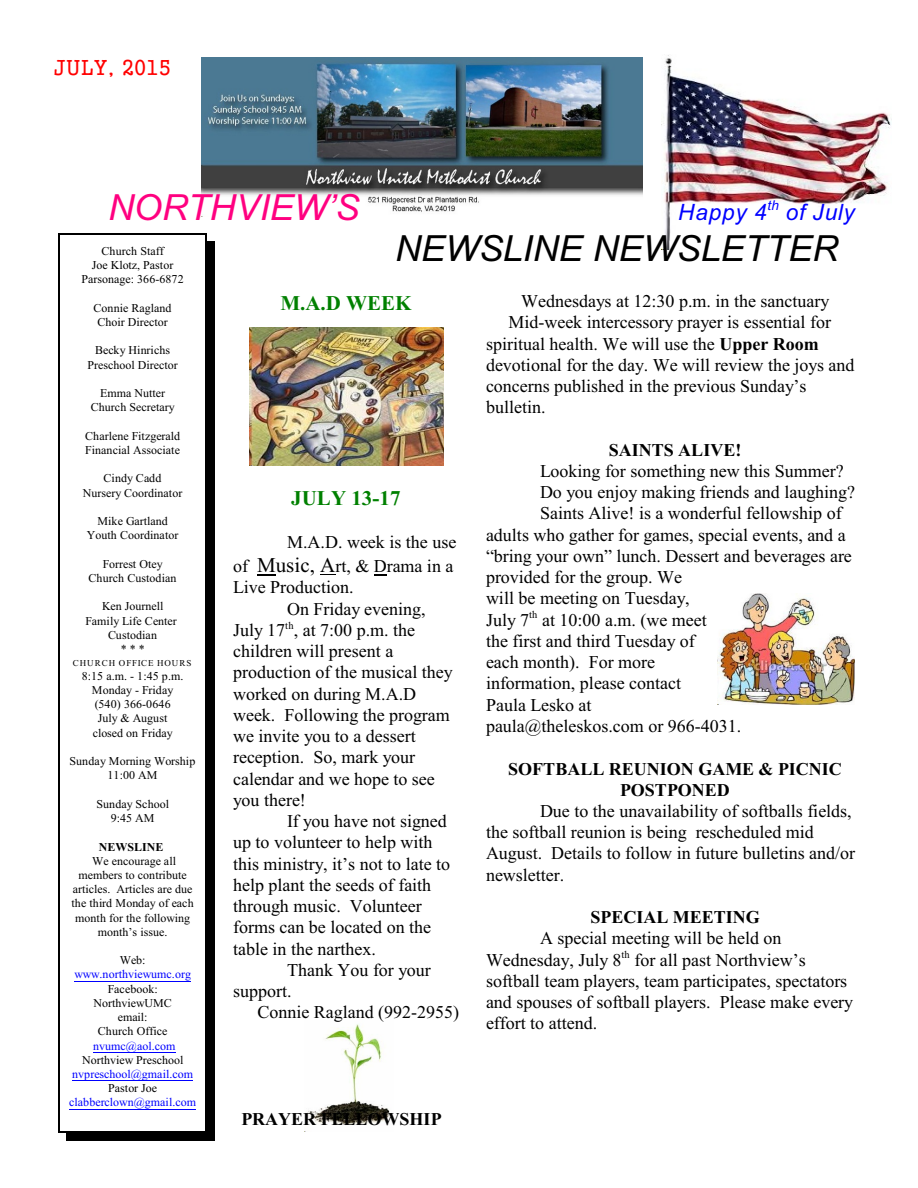
<style>
.page{position:relative;width:918px;height:1188px;background:#fff}
.page>*{position:absolute;margin:0;border:0;box-sizing:border-box;transform-origin:0 0}
.t1{font:italic 36px "Arial";color:#000}
.t2{font:italic 36px "Arial";color:#ff0080}
.t3{font:italic 22.5px "Arial";letter-spacing:.035em;color:#00f}
.t4{font:700 21px "Times New Roman";color:#008000}
.t5{font:21px "Gungsuh";color:#f00}
.t6{font:18px/21.3px "Times New Roman";color:#000}
.t7{font:700 18px/21.3px "Times New Roman";color:#000;text-align:center}
.t8{font:italic 13.5px "Arial";color:#00f}
.t9{font:12px/14.2px "Times New Roman";color:#000;text-align:center}
.t10{font:12px "Times New Roman";color:#00f}
.t11{font:700 12px "Times New Roman";color:#000}
.t12{font:10.5px "Times New Roman";color:#000}
.t13{font:9px "Times New Roman";letter-spacing:.115em;color:#000}
.s1{font-weight:700}
.s2{font-size:21px}
</style>
<div class="page">
<hr style="left:74px;top:981px;width:117px;height:1px;background:#00f">
<hr style="left:93px;top:1052px;width:83px;height:1px;background:#00f">
<hr style="left:72px;top:1080px;width:121px;height:1px;background:#00f">
<hr style="left:69px;top:1109px;width:127px;height:1px;background:#00f">
<hr style="left:58px;top:233px;width:2px;height:899px;background:#000">
<hr style="left:206px;top:233px;width:1px;height:899px;background:#000">
<hr style="left:58px;top:233px;width:149px;height:1px;background:#000">
<hr style="left:58px;top:1131px;width:149px;height:2px;background:#000">
<div style="left:207px;top:241px;width:8px;height:899px;background:#000"></div>
<div style="left:66px;top:1133px;width:149px;height:7px;background:#000"></div>
<img style="left:202px;top:58px;width:440px;height:154px">
<img style="left:307px;top:1024px;width:83px;height:102px">
<img style="left:250px;top:327px;width:193px;height:138px">
<img style="left:661px;top:55px;width:230px;height:195px">
<img style="left:717px;top:593px;width:138px;height:111px">
<svg style="left:257px;top:574px;width:19px;height:2px"></svg>
<svg style="left:320px;top:574px;width:16px;height:1px"></svg>
<svg style="left:374px;top:574px;width:13px;height:1px"></svg>
<p class="t5" style="left:54px;top:57px;width:118px">JULY, 2015</p>
<h1 class="t2" style="left:108px;top:193px;width:253px">NORTHVIEW’S</h1>
<p class="t3" style="left:678px;top:203px;width:178px">Happy 4 of July</p>
<p class="t8" style="left:767px;top:200px;width:13px">th</p>
<h1 class="t1" style="left:395px;top:235px;width:445px">NEWSLINE NEWSLETTER</h1>
<p class="t4" style="left:280px;top:296px;width:133px">M.A.D WEEK</p>
<p class="t9" style="left:82px;top:245px;width:104px">Church Staff<br>Joe Klotz, Pastor<br>Parsonage: 366-6872</p>
<p class="t9" style="left:94px;top:302px;width:79px">Connie Ragland<br>Choir Director</p>
<p class="t9" style="left:88px;top:344px;width:92px">Becky Hinrichs<br>Preschool Director</p>
<p class="t9" style="left:91px;top:387px;width:86px">Emma Nutter<br>Church Secretary</p>
<p class="t9" style="left:85px;top:430px;width:96px;text-align:left">Charlene Fitzgerald<br>Financial Associate</p>
<p class="t9" style="left:83px;top:472px;width:101px">Cindy Cadd<br>Nursery Coordinator</p>
<p class="t9" style="left:87px;top:515px;width:93px">Mike Gartland<br>Youth Coordinator</p>
<p class="t9" style="left:89px;top:558px;width:90px">Forrest Otey<br>Church Custodian</p>
<p class="t9" style="left:86px;top:600px;width:93px">Ken Journell<br>Family Life Center<br>Custodian<br>* * *</p>
<p class="t13" style="left:73px;top:660px;width:120px">CHURCH OFFICE HOURS</p>
<p class="t9" style="left:82px;top:670px;width:103px">8:15 a.m. - 1:45 p.m.<br>Monday - Friday (540) 366-0646<br>July &amp; August closed on Friday</p>
<p class="t9" style="left:70px;top:755px;width:127px">Sunday Morning Worship<br>11:00 AM</p>
<p class="t9" style="left:96px;top:798px;width:74px">Sunday School<br>9:45 AM</p>
<p class="t11" style="left:99px;top:842px;width:66px">NEWSLINE</p>
<p class="t9" style="left:72px;top:855px;width:124px">We encourage all members to contribute articles. Articles are due the third Monday of each month for the following month’s issue.</p>
<p class="t9" style="left:120px;top:954px;width:27px">Web:</p>
<p class="t10" style="left:74px;top:970px;width:118px">www.northviewumc.org</p>
<p class="t9" style="left:93px;top:983px;width:80px">Facebook:<br>NorthviewUMC email:<br>Church Office</p>
<p class="t10" style="left:93px;top:1041px;width:84px">nvumc@aol.com</p>
<p class="t9" style="left:82px;top:1054px;width:103px">Northview Preschool</p>
<p class="t10" style="left:72px;top:1070px;width:122px">nvpreschool@gmail.com</p>
<p class="t9" style="left:108px;top:1082px;width:51px">Pastor Joe</p>
<p class="t10" style="left:69px;top:1098px;width:128px">clabberclown@gmail.com</p>
<p class="t6" style="left:521px;top:292px;width:310px">Wednesdays at 12:30 p.m. in the sanctuary</p>
<p class="t6" style="left:508px;top:313px;width:324px">Mid-week intercessory prayer is essential for</p>
<p class="t6" style="left:486px;top:335px;width:334px">spiritual health. We will use the <span class="s1">Upper Room</span></p>
<p class="t6" style="left:486px;top:356px;width:370px">devotional for the day. We will review the joys and</p>
<p class="t6" style="left:486px;top:377px;width:322px">concerns published in the previous Sunday’s</p>
<p class="t6" style="left:486px;top:398px;width:61px">bulletin.</p>
<p class="t7" style="left:609px;top:441px;width:134px">SAINTS ALIVE!</p>
<p class="t6" style="left:540px;top:462px;width:305px">Looking for something new this Summer?</p>
<p class="t6" style="left:540px;top:483px;width:317px">Do you enjoy making friends and laughing?</p>
<p class="t6" style="left:540px;top:505px;width:303px">Saints Alive! is a wonderful fellowship of</p>
<p class="t6" style="left:486px;top:526px;width:361px">adults who gather for games, special events, and a</p>
<p class="t6" style="left:486px;top:547px;width:367px">“bring your own” lunch. Dessert and beverages are</p>
<p class="t6" style="left:486px;top:568px;width:198px">provided for the group. We</p>
<p class="t6" style="left:486px;top:589px;width:205px">will be meeting on Tuesday,</p>
<p class="t6" style="left:486px;top:611px;width:222px">July 7 at 10:00 a.m. (we meet</p>
<p class="t4" style="left:291px;top:491px;width:111px">JULY 13-17</p>
<p class="t6" style="left:233px;top:531px;width:225px;line-height:24px;text-align:right">M.A.D. week is the use<br>of <span class="s2">Music, A</span>rt, &amp; Drama in a</p>
<p class="t6" style="left:233px;top:579px;width:122px">Live Production.</p>
<p class="t6" style="left:287px;top:600px;width:140px">On Friday evening,</p>
<p class="t6" style="left:233px;top:621px;width:184px">July 17 , at 7:00 p.m. the</p>
<p class="t12" style="left:529px;top:611px;width:10px">th</p>
<p class="t6" style="left:486px;top:632px;width:257px">the first and third Tuesday of<br>each month). For more information, please contact<br>Paula Lesko at paula@theleskos.com or 966-4031.</p>
<p class="t7" style="left:508px;top:760px;width:335px">SOFTBALL REUNION GAME &amp; PICNIC<br>POSTPONED</p>
<p class="t6" style="left:486px;top:802px;width:371px;text-indent:54px">Due to the unavailability of softballs fields, the softball reunion is being rescheduled mid August. Details to follow in future bulletins and/or newsletter.</p>
<p class="t7" style="left:590px;top:909px;width:171px">SPECIAL MEETING</p>
<p class="t6" style="left:486px;top:929px;width:321px;text-indent:54px">A special meeting will be held on<br>Wednesday, July 8 for all past Northview’s</p>
<p class="t12" style="left:285px;top:622px;width:10px">th</p>
<p class="t6" style="left:233px;top:642px;width:221px">children will present a production of the musical they worked on during M.A.D week. Following the program we invite you to a dessert reception. So, mark your calendar and we hope to see you there!</p>
<p class="t6" style="left:233px;top:812px;width:219px;text-indent:54px">If you have not signed up to volunteer to help with this ministry, it’s not to late to help plant the seeds of faith through music. Volunteer forms can be located on the table in the narthex.</p>
<p class="t6" style="left:233px;top:961px;width:199px;text-indent:54px">Thank You for your support.</p>
<p class="t6" style="left:257px;top:1003px;width:203px">Connie Ragland (992-2955)</p>
<p class="t12" style="left:622px;top:951px;width:10px">th</p>
<p class="t6" style="left:486px;top:972px;width:369px">softball team players, team participates, spectators and spouses of softball players. Please make every effort to attend.</p>
<p class="t7" style="left:241px;top:1110px;width:202px">PRAYER FELLOWSHIP</p>
</div>
